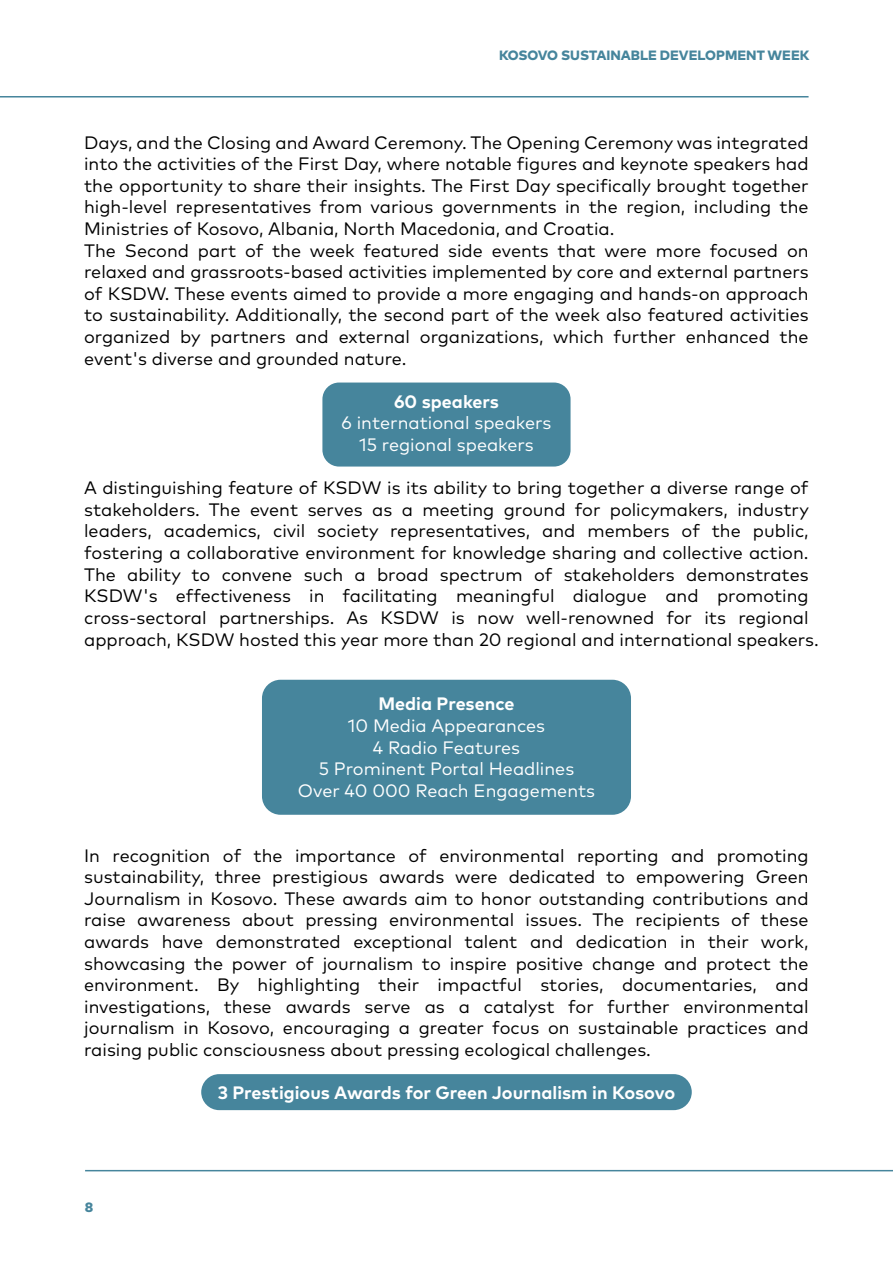
<style>
.page{position:relative;width:893px;height:1263px;background:#fff}
.page>*{position:absolute;margin:0;border:0;box-sizing:border-box;transform-origin:0 0}
.t1{font:18px/21.6px "Mark Pro";color:#000}
.t2{font:18px/21.6px "Mark Pro";color:#fff;text-align:center}
.t3{font:700 18px "Mark Pro";color:#fff}
.t4{font:800 13.5px "Mark Pro";color:#46859c}
</style>
<div class="page">
<hr style="left:85px;top:1170px;width:808px;height:1px;background:#46859c">
<hr style="left:0;top:96px;width:808px;height:2px;background:#46859c">
<div style="left:262px;top:680px;width:369px;height:135px;background:#46859c;border-radius:19px"></div>
<div style="left:201px;top:1074px;width:491px;height:36px;background:#46859c;border-radius:18px"></div>
<div style="left:322px;top:382px;width:249px;height:84px;background:#46859c;border-radius:17px"></div>
<p class="t4" style="left:499px;top:45px;width:312px">KOSOVO SUSTAINABLE DEVELOPMENT WEEK</p>
<p class="t1" style="left:84px;top:130px;width:726px">Days, and the Closing and Award Ceremony. The Opening Ceremony was integrated into the activities of the First Day, where notable figures and keynote speakers had the opportunity to share their insights. The First Day specifically brought together high-level representatives from various governments in the region, including the Ministries of Kosovo, Albania, North Macedonia, and Croatia.<br>The Second part of the week featured side events that were more focused on relaxed and grassroots-based activities implemented by core and external partners of KSDW. These events aimed to provide a more engaging and hands-on approach to sustainability. Additionally, the second part of the week also featured activities organized by partners and external organizations, which further enhanced the event's diverse and grounded nature.</p>
<p class="t3" style="left:394px;top:388px;width:106px">60 speakers</p>
<p class="t2" style="left:342px;top:411px;width:211px">6 international speakers<br>15 regional speakers</p>
<p class="t1" style="left:84px;top:476px;width:736px">A distinguishing feature of KSDW is its ability to bring together a diverse range of stakeholders. The event serves as a meeting ground for policymakers, industry leaders, academics, civil society representatives, and members of the public, fostering a collaborative environment for knowledge sharing and collective action.<br>The ability to convene such a broad spectrum of stakeholders demonstrates KSDW's effectiveness in facilitating meaningful dialogue and promoting cross-sectoral partnerships. As KSDW is now well-renowned for its regional approach, KSDW hosted this year more than 20 regional and international speakers.</p>
<p class="t3" style="left:378px;top:690px;width:138px">Media Presence</p>
<p class="t2" style="left:298px;top:713px;width:299px">10 Media Appearances<br>4 Radio Features<br>5 Prominent Portal Headlines<br>Over 40 000 Reach Engagements</p>
<p class="t1" style="left:84px;top:843px;width:726px;text-align:justify">In recognition of the importance of environmental reporting and promoting sustainability, three prestigious awards were dedicated to empowering Green Journalism in Kosovo. These awards aim to honor outstanding contributions and raise awareness about pressing environmental issues. The recipients of these awards have demonstrated exceptional talent and dedication in their work, showcasing the power of journalism to inspire positive change and protect the environment. By highlighting their impactful stories, documentaries, and investigations, these awards serve as a catalyst for further environmental journalism in Kosovo, encouraging a greater focus on sustainable practices and raising public consciousness about pressing ecological challenges.</p>
<p class="t3" style="left:218px;top:1079px;width:459px">3 Prestigious Awards for Green Journalism in Kosovo</p>
<p class="t4" style="left:85px;top:1197px;width:10px">8</p>
</div>
